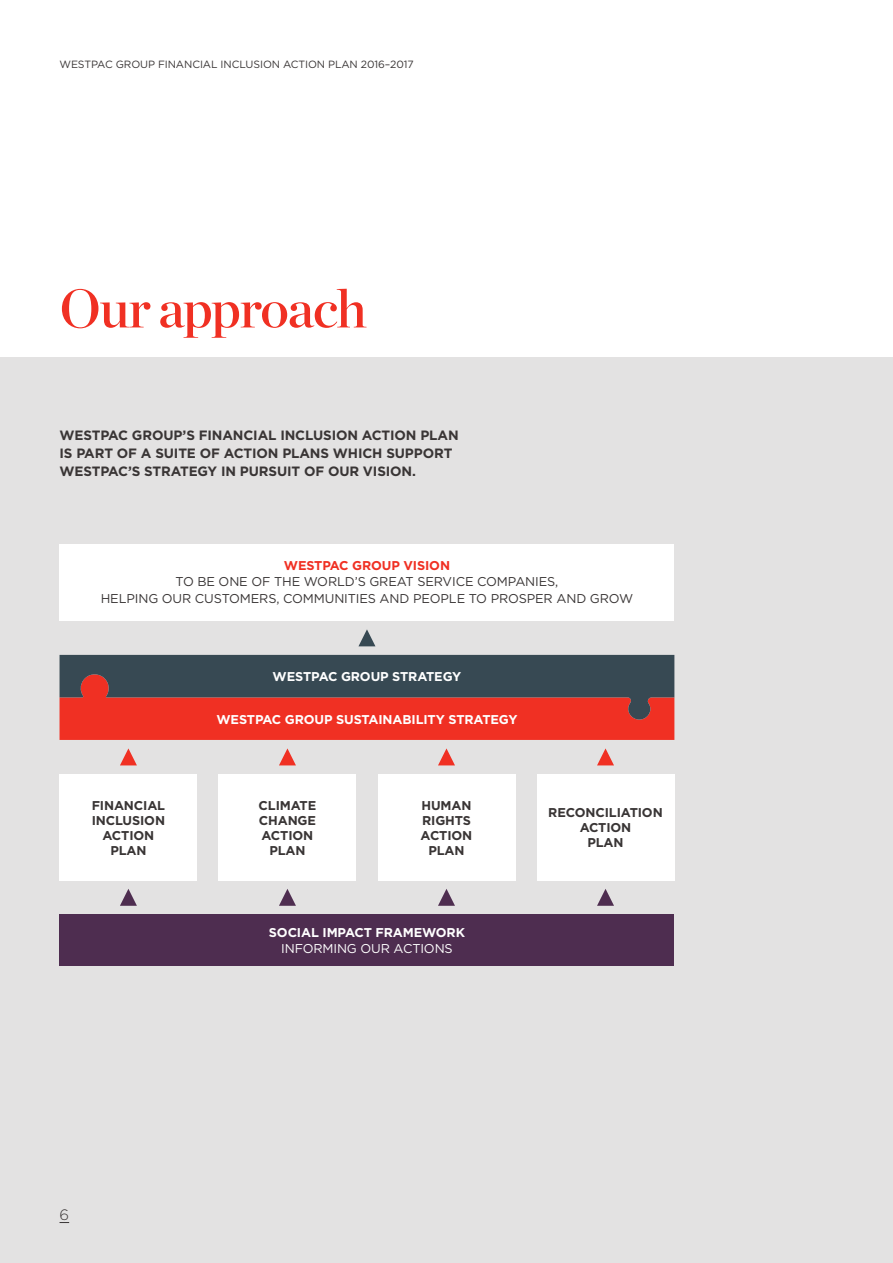
<style>
.page{position:relative;width:893px;height:1263px;background:#fff}
.page>*{position:absolute;margin:0;border:0;box-sizing:border-box;transform-origin:0 0}
.t1{font:54px "Chronicle Display Semi";letter-spacing:-.025em;color:#f03023}
.t2{font:300 15px "Gotham";color:#393535}
.t3{font:700 13.5px/18px "Gotham";letter-spacing:-.01em;color:#393535}
.t4{font:12.75px/16.5px "Gotham";letter-spacing:-.01em;color:#393535;text-align:center}
.t5{font:700 12.75px/15px "Gotham";letter-spacing:-.01em;color:#393535;text-align:center}
.t6{font:700 12.75px "Gotham";letter-spacing:-.01em;color:#fff}
.t7{font:12.75px "Gotham";letter-spacing:-.01em;color:#fff}
.t8{font:700 12.75px "Gotham";letter-spacing:-.01em;color:#f03023}
.t9{font:10.5px "Gotham";letter-spacing:-.01em;color:#393535}
</style>
<div class="page">
<div style="left:0;top:357px;width:893px;height:906px;background:#e3e2e2"></div>
<div style="left:60px;top:544px;width:614px;height:77px;background:#fff"></div>
<div style="left:60px;top:914px;width:614px;height:51px;background:#4e2d50"></div>
<svg style="left:60px;top:655px;width:614px;height:85px;background:#943d3b"></svg>
<svg style="left:120px;top:748px;width:17px;height:17px"></svg>
<svg style="left:279px;top:748px;width:17px;height:17px"></svg>
<svg style="left:438px;top:748px;width:17px;height:17px"></svg>
<svg style="left:597px;top:748px;width:17px;height:17px"></svg>
<svg style="left:358px;top:629px;width:17px;height:17px"></svg>
<div style="left:60px;top:774px;width:137px;height:106px;background:#fff"></div>
<div style="left:219px;top:774px;width:137px;height:106px;background:#fff"></div>
<div style="left:378px;top:774px;width:137px;height:106px;background:#fff"></div>
<div style="left:537px;top:774px;width:137px;height:106px;background:#fff"></div>
<svg style="left:120px;top:889px;width:17px;height:17px"></svg>
<svg style="left:279px;top:889px;width:17px;height:17px"></svg>
<svg style="left:438px;top:889px;width:17px;height:17px"></svg>
<svg style="left:597px;top:889px;width:17px;height:17px"></svg>
<p class="t9" style="left:60px;top:57px;width:356px">WESTPAC GROUP FINANCIAL INCLUSION ACTION PLAN 2016–2017</p>
<h1 class="t1" style="left:60px;top:266px;width:309px">Our approach</h1>
<p class="t3" style="left:60px;top:426px;width:401px">WESTPAC GROUP’S FINANCIAL INCLUSION ACTION PLAN<br>IS PART OF A SUITE OF ACTION PLANS WHICH SUPPORT<br>WESTPAC’S STRATEGY IN PURSUIT OF OUR VISION.</p>
<p class="t8" style="left:284px;top:557px;width:168px">WESTPAC GROUP VISION</p>
<p class="t4" style="left:101px;top:573px;width:534px">TO BE ONE OF THE WORLD’S GREAT SERVICE COMPANIES,<br>HELPING OUR CUSTOMERS, COMMUNITIES AND PEOPLE TO PROSPER AND GROW</p>
<p class="t6" style="left:273px;top:668px;width:190px">WESTPAC GROUP STRATEGY</p>
<p class="t6" style="left:216px;top:711px;width:303px">WESTPAC GROUP SUSTAINABILITY STRATEGY</p>
<p class="t5" style="left:92px;top:798px;width:75px">FINANCIAL<br>INCLUSION<br>ACTION<br>PLAN</p>
<p class="t5" style="left:259px;top:798px;width:59px">CLIMATE<br>CHANGE<br>ACTION<br>PLAN</p>
<p class="t5" style="left:421px;top:798px;width:53px">HUMAN<br>RIGHTS<br>ACTION<br>PLAN</p>
<p class="t5" style="left:548px;top:805px;width:116px">RECONCILIATION<br>ACTION<br>PLAN</p>
<p class="t2" style="left:60px;top:1205px;width:11px">6</p>
<p class="t6" style="left:269px;top:924px;width:198px">SOCIAL IMPACT FRAMEWORK</p>
<p class="t7" style="left:281px;top:940px;width:173px">INFORMING OUR ACTIONS</p>
</div>
